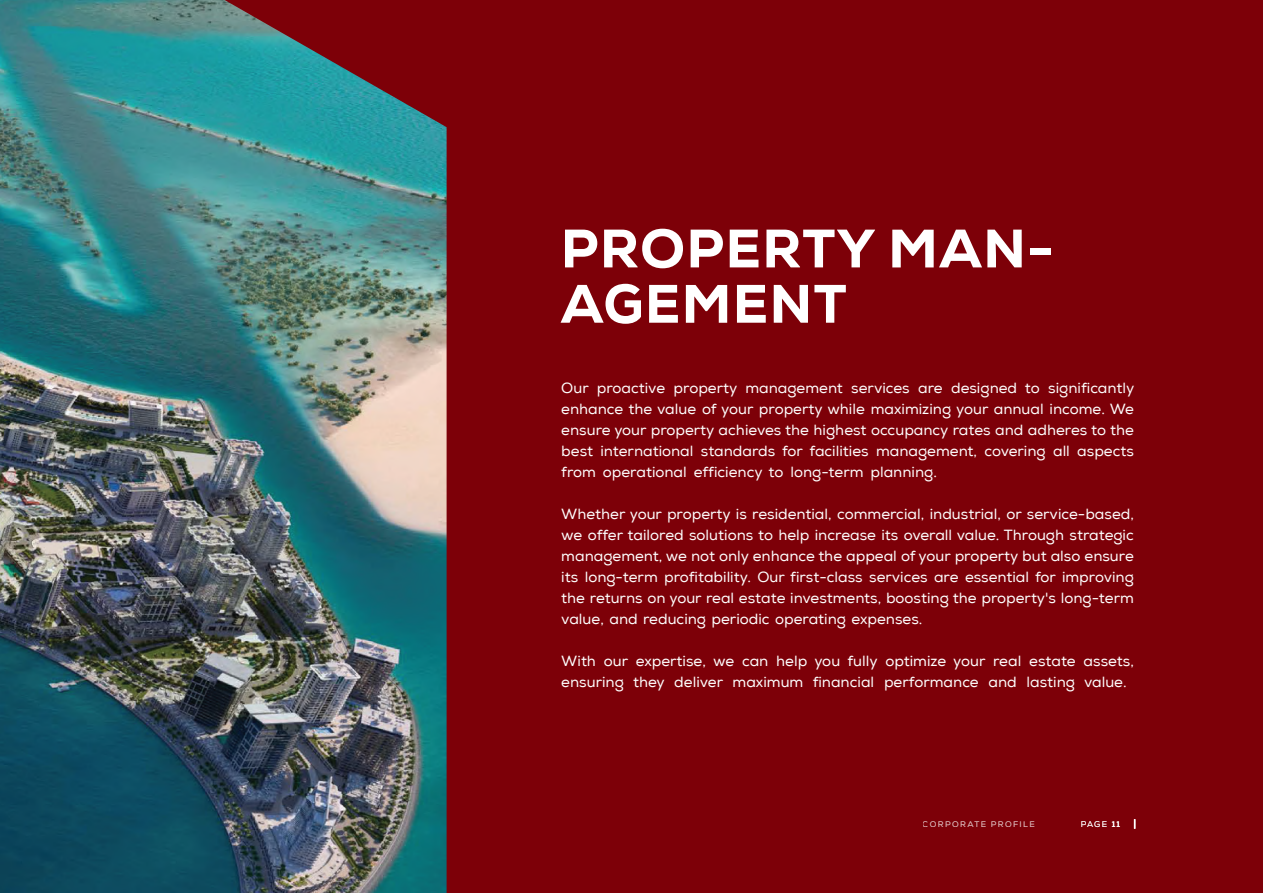
<style>
.page{position:relative;width:1263px;height:893px;background:#7d0008}
.page>*{position:absolute;margin:0;border:0;box-sizing:border-box;transform-origin:0 0}
.t1{font:800 54px/55.3px "Nexa";letter-spacing:.025em;color:#fff}
.t2{font:15px/21px "Nexa";color:#fff;text-align:justify}
.t3{font:8.25px "Nexa";letter-spacing:.165em;color:#fff}
.t4{font:8.25px "Nexa";color:#fff}
.s1{font-weight:700}
</style>
<div class="page">
<img style="left:0;top:0;width:447px;height:893px">
<h1 class="t1" style="left:561px;top:221px;width:495px">PROPERTY MAN-<br>AGEMENT</h1>
<p class="t2" style="left:561px;top:377px;width:574px">Our proactive property management services are designed to significantly enhance the value of your property while maximizing your annual income. We ensure your property achieves the highest occupancy rates and adheres to the best international standards for facilities management, covering all aspects from operational efficiency to long-term planning.</p>
<p class="t2" style="left:561px;top:503px;width:574px">Whether your property is residential, commercial, industrial, or service-based, we offer tailored solutions to help increase its overall value. Through strategic management, we not only enhance the appeal of your property but also ensure its long-term profitability. Our first-class services are essential for improving the returns on your real estate investments, boosting the property's long-term value, and reducing periodic operating expenses.</p>
<p class="t2" style="left:561px;top:650px;width:574px">With our expertise, we can help you fully optimize your real estate assets, ensuring they deliver maximum financial performance and lasting value.</p>
<p class="t3" style="left:923px;top:819px;width:113px">CORPORATE PROFILE</p>
<p class="t4" style="left:1081px;top:819px;width:41px">PAGE <span class="s1">11</span></p>
</div>
